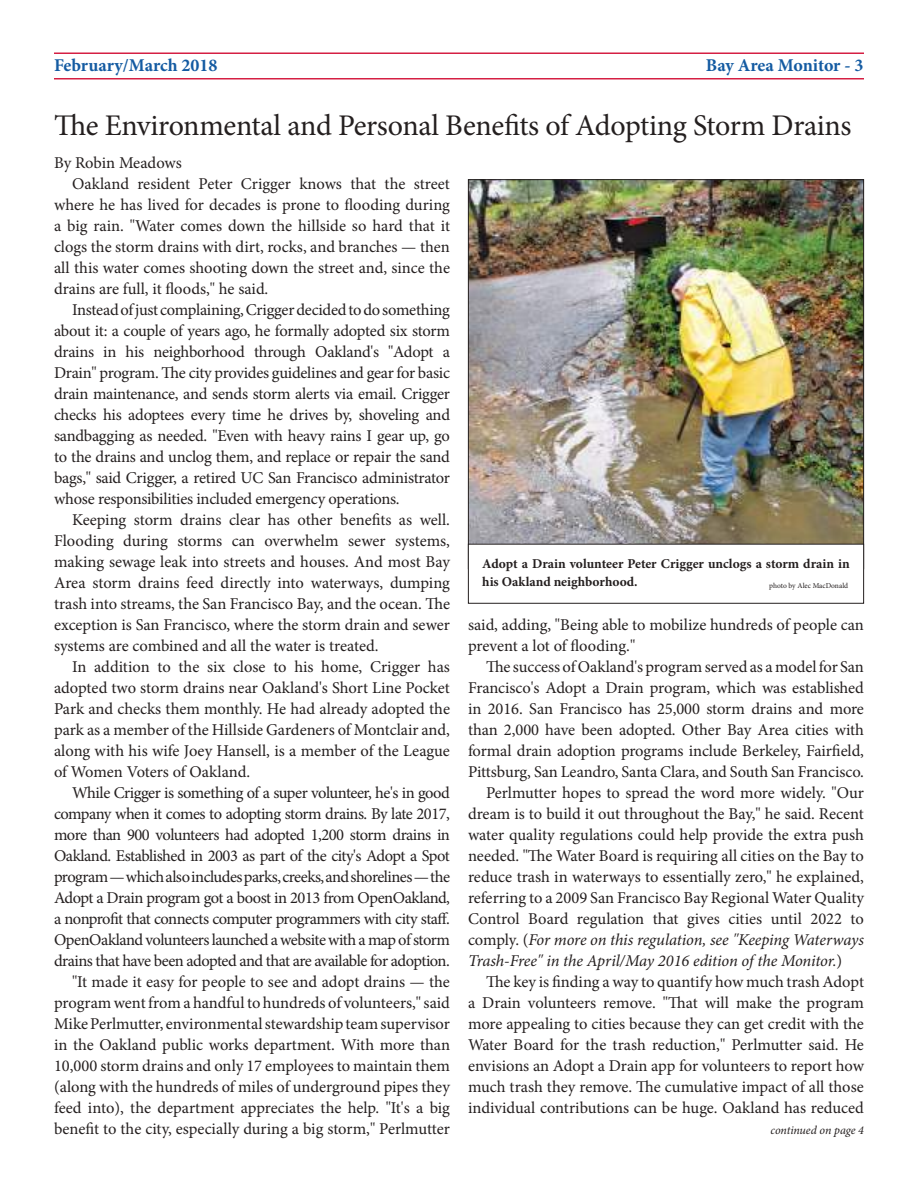
<style>
.page{position:relative;width:918px;height:1188px;background:#fff}
.page>*{position:absolute;margin:0;border:0;box-sizing:border-box;transform-origin:0 0}
.t1{font:30px "Minion Pro";letter-spacing:-.015em;color:#241f1f}
.t2{font:700 18px "Minion Pro";letter-spacing:-.005em;color:#145ba2}
.t3{font:16.5px/21px "Minion Pro";letter-spacing:-.01em;color:#241f1f}
.t4{font:16.5px "Minion Pro";letter-spacing:-.035em;color:#241f1f}
.t5{font:16.5px "Minion Pro";letter-spacing:-.03em;color:#241f1f}
.t6{font:italic 16.5px "Minion Pro";letter-spacing:-.01em;color:#241f1f}
.t7{font:700 13.5px/18px "Minion Pro";color:#241f1f}
.t8{font:italic 12px "Minion Pro";letter-spacing:-.01em;color:#241f1f}
.t9{font:7.5px "Minion Pro";color:#241f1f}
.s1{font-style:normal}
</style>
<div class="page">
<hr style="left:54px;top:52px;width:810px;height:2px;background:#d51f43">
<hr style="left:54px;top:78px;width:810px;height:2px;background:#d51f43">
<img style="left:470px;top:181px;width:392px;height:363px">
<div style="left:468px;top:544px;width:396px;height:60px;border:1px solid #241f1f"></div>
<p class="t2" style="left:54px;top:53px;width:165px">February/March 2018</p>
<p class="t2" style="left:706px;top:53px;width:159px">Bay Area Monitor - 3</p>
<h1 class="t1" style="left:54px;top:106px;width:799px">The Environmental and Personal Benefits of Adopting Storm Drains</h1>
<p class="t3" style="left:54px;top:152px;width:129px">By Robin Meadows</p>
<p class="t3" style="left:72px;top:173px;width:379px">Oakland resident Peter Crigger knows that the street</p>
<p class="t3" style="left:54px;top:194px;width:398px">where he has lived for decades is prone to flooding during</p>
<p class="t3" style="left:54px;top:215px;width:398px">a big rain. "Water comes down the hillside so hard that it</p>
<p class="t3" style="left:54px;top:236px;width:397px">clogs the storm drains with dirt, rocks, and branches — then</p>
<p class="t3" style="left:54px;top:257px;width:398px">all this water comes shooting down the street and, since the</p>
<p class="t3" style="left:54px;top:278px;width:216px">drains are full, it floods," he said.</p>
<p class="t3" style="left:72px;top:299px;width:379px">Instead of just complaining, Crigger decided to do something</p>
<p class="t3" style="left:54px;top:320px;width:397px">about it: a couple of years ago, he formally adopted six storm</p>
<p class="t3" style="left:54px;top:341px;width:398px">drains in his neighborhood through Oakland's "Adopt a</p>
<p class="t3" style="left:54px;top:362px;width:398px">Drain" program. The city provides guidelines and gear for basic</p>
<p class="t3" style="left:54px;top:383px;width:398px">drain maintenance, and sends storm alerts via email. Crigger</p>
<p class="t3" style="left:54px;top:404px;width:398px">checks his adoptees every time he drives by, shoveling and</p>
<p class="t3" style="left:54px;top:425px;width:398px">sandbagging as needed. "Even with heavy rains I gear up, go</p>
<p class="t3" style="left:54px;top:446px;width:398px">to the drains and unclog them, and replace or repair the sand</p>
<p class="t3" style="left:54px;top:467px;width:397px">bags," said Crigger, a retired UC San Francisco administrator</p>
<p class="t3" style="left:54px;top:488px;width:347px">whose responsibilities included emergency operations.</p>
<p class="t3" style="left:72px;top:509px;width:379px">Keeping storm drains clear has other benefits as well.</p>
<p class="t3" style="left:54px;top:530px;width:398px">Flooding during storms can overwhelm sewer systems,</p>
<p class="t3" style="left:54px;top:551px;width:397px">making sewage leak into streets and houses. And most Bay</p>
<p class="t3" style="left:54px;top:572px;width:397px">Area storm drains feed directly into waterways, dumping</p>
<p class="t3" style="left:54px;top:593px;width:398px">trash into streams, the San Francisco Bay, and the ocean. The</p>
<p class="t3" style="left:54px;top:614px;width:398px">exception is San Francisco, where the storm drain and sewer</p>
<p class="t3" style="left:54px;top:635px;width:326px">systems are combined and all the water is treated.</p>
<p class="t3" style="left:72px;top:656px;width:379px">In addition to the six close to his home, Crigger has</p>
<p class="t3" style="left:54px;top:677px;width:397px">adopted two storm drains near Oakland's Short Line Pocket</p>
<p class="t3" style="left:54px;top:698px;width:398px">Park and checks them monthly. He had already adopted the</p>
<p class="t3" style="left:54px;top:719px;width:398px">park as a member of the Hillside Gardeners of Montclair and,</p>
<p class="t3" style="left:54px;top:740px;width:398px">along with his wife Joey Hansell, is a member of the League</p>
<p class="t3" style="left:54px;top:761px;width:198px">of Women Voters of Oakland.</p>
<p class="t5" style="left:72px;top:782px;width:380px">While Crigger is something of a super volunteer, he's in good</p>
<p class="t4" style="left:54px;top:803px;width:398px">company when it comes to adopting storm drains. By late 2017,</p>
<p class="t4" style="left:54px;top:824px;width:397px">more than 900 volunteers had adopted 1,200 storm drains in</p>
<p class="t5" style="left:54px;top:845px;width:398px">Oakland. Established in 2003 as part of the city's Adopt a Spot</p>
<p class="t5" style="left:54px;top:866px;width:398px">program — which also includes parks, creeks, and shorelines — the</p>
<p class="t5" style="left:54px;top:887px;width:398px">Adopt a Drain program got a boost in 2013 from OpenOakland,</p>
<p class="t4" style="left:54px;top:908px;width:398px">a nonprofit that connects computer programmers with city staff.</p>
<p class="t4" style="left:54px;top:929px;width:397px">OpenOakland volunteers launched a website with a map of storm</p>
<p class="t4" style="left:54px;top:950px;width:397px">drains that have been adopted and that are available for adoption.</p>
<p class="t3" style="left:72px;top:971px;width:379px">"It made it easy for people to see and adopt drains — the</p>
<p class="t3" style="left:54px;top:992px;width:397px">program went from a handful to hundreds of volunteers," said</p>
<p class="t3" style="left:54px;top:1013px;width:398px">Mike Perlmutter, environmental stewardship team supervisor</p>
<p class="t3" style="left:54px;top:1034px;width:398px">in the Oakland public works department. With more than</p>
<p class="t3" style="left:54px;top:1055px;width:398px">10,000 storm drains and only 17 employees to maintain them</p>
<p class="t3" style="left:54px;top:1076px;width:398px">(along with the hundreds of miles of underground pipes they</p>
<p class="t3" style="left:54px;top:1097px;width:398px">feed into), the department appreciates the help. "It's a big</p>
<p class="t3" style="left:54px;top:1118px;width:397px">benefit to the city, especially during a big storm," Perlmutter</p>
<p class="t7" style="left:482px;top:554px;width:369px">Adopt a Drain volunteer Peter Crigger unclogs a storm drain in his Oakland neighborhood.</p>
<p class="t9" style="left:769px;top:581px;width:80px">photo by Alec MacDonald</p>
<p class="t3" style="left:468px;top:614px;width:397px">said, adding, "Being able to mobilize hundreds of people can prevent a lot of flooding."</p>
<p class="t3" style="left:486px;top:656px;width:380px">The success of Oakland's program served as a model for San</p>
<p class="t3" style="left:468px;top:677px;width:398px">Francisco's Adopt a Drain program, which was established</p>
<p class="t3" style="left:468px;top:698px;width:398px">in 2016. San Francisco has 25,000 storm drains and more</p>
<p class="t3" style="left:468px;top:719px;width:398px">than 2,000 have been adopted. Other Bay Area cities with</p>
<p class="t3" style="left:468px;top:740px;width:397px">formal drain adoption programs include Berkeley, Fairfield,</p>
<p class="t3" style="left:468px;top:761px;width:397px">Pittsburg, San Leandro, Santa Clara, and South San Francisco.</p>
<p class="t3" style="left:486px;top:782px;width:380px">Perlmutter hopes to spread the word more widely. "Our</p>
<p class="t3" style="left:468px;top:803px;width:397px">dream is to build it out throughout the Bay," he said. Recent</p>
<p class="t3" style="left:468px;top:824px;width:398px">water quality regulations could help provide the extra push</p>
<p class="t3" style="left:468px;top:845px;width:397px">needed. "The Water Board is requiring all cities on the Bay to</p>
<p class="t3" style="left:468px;top:866px;width:397px">reduce trash in waterways to essentially zero," he explained,</p>
<p class="t3" style="left:468px;top:887px;width:398px">referring to a 2009 San Francisco Bay Regional Water Quality</p>
<p class="t3" style="left:468px;top:908px;width:398px">Control Board regulation that gives cities until 2022 to</p>
<p class="t6" style="left:468px;top:928px;width:397px"><span class="s1">comply. (</span>For more on this regulation, see "Keeping Waterways</p>
<p class="t6" style="left:468px;top:949px;width:376px">Trash-Free" in the April/May 2016 edition of the Monitor.<span class="s1">)</span></p>
<p class="t3" style="left:486px;top:971px;width:380px">The key is finding a way to quantify how much trash Adopt</p>
<p class="t3" style="left:468px;top:992px;width:397px">a Drain volunteers remove. "That will make the program</p>
<p class="t3" style="left:468px;top:1013px;width:398px">more appealing to cities because they can get credit with the</p>
<p class="t3" style="left:468px;top:1034px;width:397px">Water Board for the trash reduction," Perlmutter said. He</p>
<p class="t3" style="left:468px;top:1055px;width:398px">envisions an Adopt a Drain app for volunteers to report how</p>
<p class="t3" style="left:468px;top:1076px;width:397px">much trash they remove. The cumulative impact of all those</p>
<p class="t3" style="left:468px;top:1097px;width:398px">individual contributions can be huge. Oakland has reduced</p>
<p class="t8" style="left:771px;top:1122px;width:95px">continued on page 4</p>
</div>
